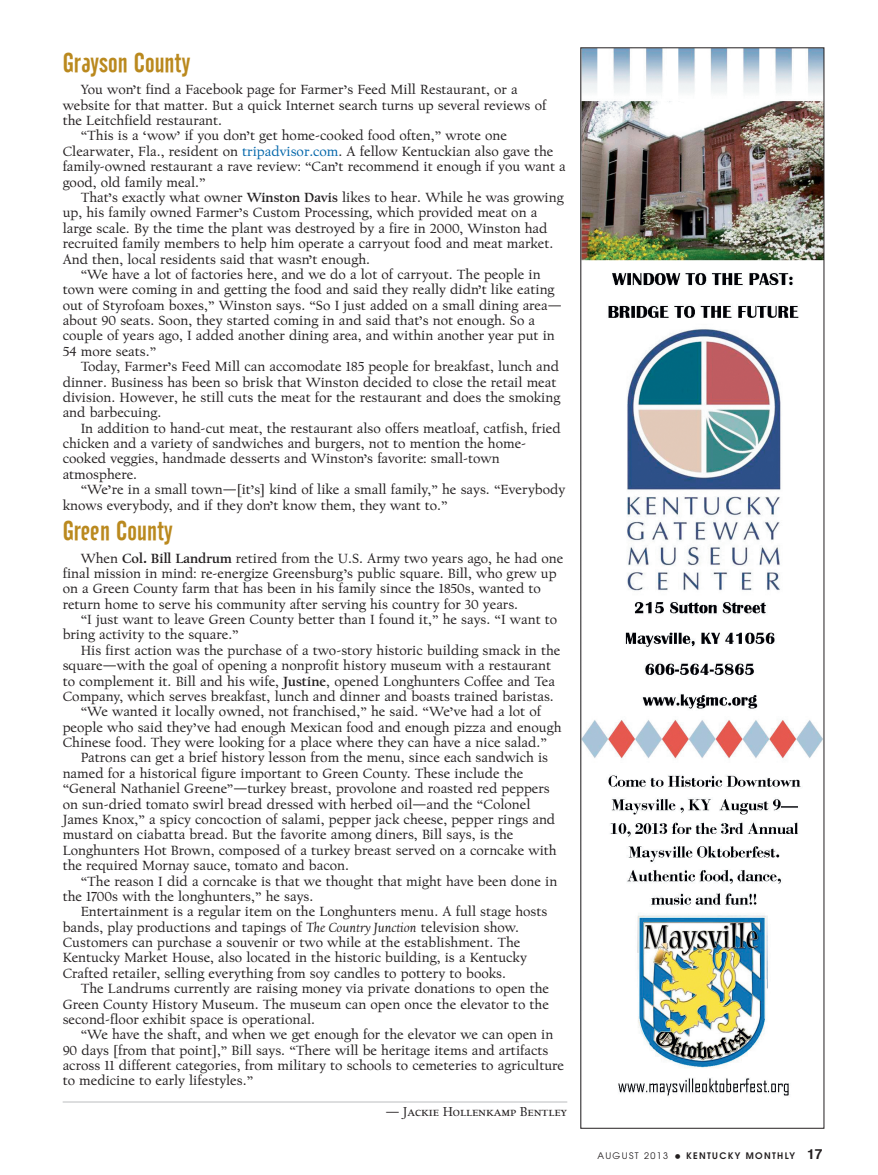
<style>
.page{position:relative;width:878px;height:1175px;background:#fff}
.page>*{position:absolute;margin:0;border:0;box-sizing:border-box;transform-origin:0 0}
.t1{font:27px "Cafeta";color:#ba891e}
.t2{font:13.8px/15.3px "Californian FB Text";color:#231f20}
.t3{font:13.5px "Californian FB Text Expert";color:#231f20}
.t4{font:600 9px "Avant Garde";letter-spacing:.15em;color:#231f20}
.s1{color:#0065a9}
.s2{font-weight:700}
.s3{font-style:italic}
.s4{font-weight:400}
.s5{font-family:"Californian FB Text";font-weight:400}
.s6{font-family:"Helvetica";font-weight:700;font-size:13.8px}
</style>
<div class="page">
<hr style="left:63px;top:1101px;width:504px;height:1px;background:#bcbdc0">
<img style="left:582px;top:50px;width:240px;height:1046px">
<h1 class="t1" style="left:63px;top:48px;width:129px">Grayson County</h1>
<p class="t2" style="left:81px;top:82px;width:438px">You won’t find a Facebook page for Farmer’s Feed Mill Restaurant, or a</p>
<p class="t2" style="left:63px;top:98px;width:485px">website for that matter. But a quick Internet search turns up several reviews of</p>
<p class="t2" style="left:63px;top:113px;width:161px">the Leitchfield restaurant.</p>
<p class="t2" style="left:81px;top:129px;width:428px">“This is a ‘wow’ if you don’t get home-cooked food often,” wrote one</p>
<p class="t2" style="left:63px;top:144px;width:492px">Clearwater, Fla., resident on <span class="s1">tripadvisor.com</span>. A fellow Kentuckian also gave the</p>
<p class="t2" style="left:63px;top:159px;width:504px">family-owned restaurant a rave review: “Can’t recommend it enough if you want a</p>
<p class="t2" style="left:63px;top:175px;width:145px">good, old family meal.”</p>
<p class="t2" style="left:81px;top:190px;width:484px">That’s exactly what owner <span class="s2">Winston Davis</span> likes to hear. While he was growing</p>
<p class="t2" style="left:63px;top:205px;width:476px">up, his family owned Farmer’s Custom Processing, which provided meat on a</p>
<p class="t2" style="left:63px;top:221px;width:486px">large scale. By the time the plant was destroyed by a fire in 2000, Winston had</p>
<p class="t2" style="left:63px;top:236px;width:492px">recruited family members to help him operate a carryout food and meat market.</p>
<p class="t2" style="left:63px;top:252px;width:309px">And then, local residents said that wasn’t enough.</p>
<p class="t2" style="left:81px;top:267px;width:461px">“We have a lot of factories here, and we do a lot of carryout. The people in</p>
<p class="t2" style="left:63px;top:282px;width:493px">town were coming in and getting the food and said they really didn’t like eating</p>
<p class="t2" style="left:63px;top:298px;width:500px">out of Styrofoam boxes,” Winston says. “So I just added on a small dining area—</p>
<p class="t2" style="left:63px;top:313px;width:474px">about 90 seats. Soon, they started coming in and said that’s not enough. So a</p>
<p class="t2" style="left:63px;top:328px;width:493px">couple of years ago, I added another dining area, and within another year put in</p>
<p class="t2" style="left:63px;top:344px;width:95px">54 more seats.”</p>
<p class="t2" style="left:81px;top:359px;width:480px">Today, Farmer’s Feed Mill can accomodate 185 people for breakfast, lunch and</p>
<p class="t2" style="left:63px;top:374px;width:495px">dinner. Business has been so brisk that Winston decided to close the retail meat</p>
<p class="t2" style="left:63px;top:390px;width:499px">division. However, he still cuts the meat for the restaurant and does the smoking</p>
<p class="t2" style="left:63px;top:405px;width:100px">and barbecuing.</p>
<p class="t2" style="left:81px;top:421px;width:481px">In addition to hand-cut meat, the restaurant also offers meatloaf, catfish, fried</p>
<p class="t2" style="left:63px;top:436px;width:465px">chicken and a variety of sandwiches and burgers, not to mention the home-</p>
<p class="t2" style="left:63px;top:451px;width:438px">cooked veggies, handmade desserts and Winston’s favorite: small-town</p>
<p class="t2" style="left:63px;top:467px;width:76px">atmosphere.</p>
<p class="t2" style="left:81px;top:482px;width:486px">“We’re in a small town—[it’s] kind of like a small family,” he says. “Everybody</p>
<p class="t2" style="left:63px;top:497px;width:386px">knows everybody, and if they don’t know them, they want to.”</p>
<h1 class="t1" style="left:63px;top:516px;width:112px">Green County</h1>
<p class="t2" style="left:63px;top:550px;width:502px;text-indent:18px">When <span class="s2">Col. Bill Landrum</span> retired from the U.S. Army two years ago, he had one final mission in mind: re-energize Greensburg’s public square. Bill, who grew up on a Green County farm that has been in his family since the 1850s, wanted to return home to serve his community after serving his country for 30 years.</p>
<p class="t2" style="left:63px;top:612px;width:496px;text-indent:18px">“I just want to leave Green County better than I found it,” he says. “I want to bring activity to the square.”</p>
<p class="t2" style="left:81px;top:643px;width:481px">His first action was the purchase of a two-story historic building smack in the</p>
<p class="t2" style="left:63px;top:658px;width:490px">square—with the goal of opening a nonprofit history museum with a restaurant</p>
<p class="t2" style="left:63px;top:673px;width:494px">to complement it. Bill and his wife, <span class="s2">Justine</span>, opened Longhunters Coffee and Tea</p>
<p class="t2" style="left:63px;top:689px;width:492px">Company, which serves breakfast, lunch and dinner and boasts trained baristas.</p>
<p class="t2" style="left:81px;top:704px;width:462px">“We wanted it locally owned, not franchised,” he said. “We’ve had a lot of</p>
<p class="t2" style="left:63px;top:720px;width:500px">people who said they’ve had enough Mexican food and enough pizza and enough</p>
<p class="t2" style="left:63px;top:735px;width:486px">Chinese food. They were looking for a place where they can have a nice salad.”</p>
<p class="t2" style="left:81px;top:750px;width:469px">Patrons can get a brief history lesson from the menu, since each sandwich is</p>
<p class="t2" style="left:63px;top:766px;width:462px">named for a historical figure important to Green County. These include the</p>
<p class="t2" style="left:63px;top:781px;width:488px">“General Nathaniel Greene”—turkey breast, provolone and roasted red peppers</p>
<p class="t2" style="left:63px;top:796px;width:469px">on sun-dried tomato swirl bread dressed with herbed oil—and the “Colonel</p>
<p class="t2" style="left:63px;top:812px;width:494px">James Knox,” a spicy concoction of salami, pepper jack cheese, pepper rings and</p>
<p class="t2" style="left:63px;top:827px;width:452px">mustard on ciabatta bread. But the favorite among diners, Bill says, is the</p>
<p class="t2" style="left:63px;top:842px;width:495px">Longhunters Hot Brown, composed of a turkey breast served on a corncake with</p>
<p class="t2" style="left:63px;top:858px;width:288px">the required Mornay sauce, tomato and bacon.</p>
<p class="t2" style="left:81px;top:873px;width:478px">“The reason I did a corncake is that we thought that might have been done in</p>
<p class="t2" style="left:63px;top:889px;width:252px">the 1700s with the longhunters,” he says.</p>
<p class="t2" style="left:81px;top:904px;width:468px">Entertainment is a regular item on the Longhunters menu. A full stage hosts</p>
<p class="t2" style="left:63px;top:919px;width:458px">bands, play productions and tapings of <span class="s3">The Country Junction</span> television show.</p>
<p class="t2" style="left:63px;top:935px;width:459px">Customers can purchase a souvenir or two while at the establishment. The</p>
<p class="t2" style="left:63px;top:950px;width:466px">Kentucky Market House, also located in the historic building, is a Kentucky</p>
<p class="t2" style="left:63px;top:965px;width:445px">Crafted retailer, selling everything from soy candles to pottery to books.</p>
<p class="t2" style="left:81px;top:981px;width:470px">The Landrums currently are raising money via private donations to open the</p>
<p class="t2" style="left:63px;top:996px;width:487px">Green County History Museum. The museum can open once the elevator to the</p>
<p class="t2" style="left:63px;top:1012px;width:254px">second-floor exhibit space is operational.</p>
<p class="t2" style="left:81px;top:1027px;width:474px">“We have the shaft, and when we get enough for the elevator we can open in</p>
<p class="t2" style="left:63px;top:1042px;width:487px">90 days [from that point],” Bill says. “There will be heritage items and artifacts</p>
<p class="t2" style="left:63px;top:1058px;width:503px">across 11 different categories, from military to schools to cemeteries to agriculture</p>
<p class="t2" style="left:63px;top:1073px;width:192px">to medicine to early lifestyles.”</p>
<p class="t3" style="left:386px;top:1104px;width:183px">— Jackie Hollenkamp Bentley</p>
<p class="t4" style="left:597px;top:1150px;width:226px"><span class="s4">AUGUST 2013</span> <span class="s5">•</span> KENTUCKY MONTHLY <span class="s6">17</span></p>
</div>
